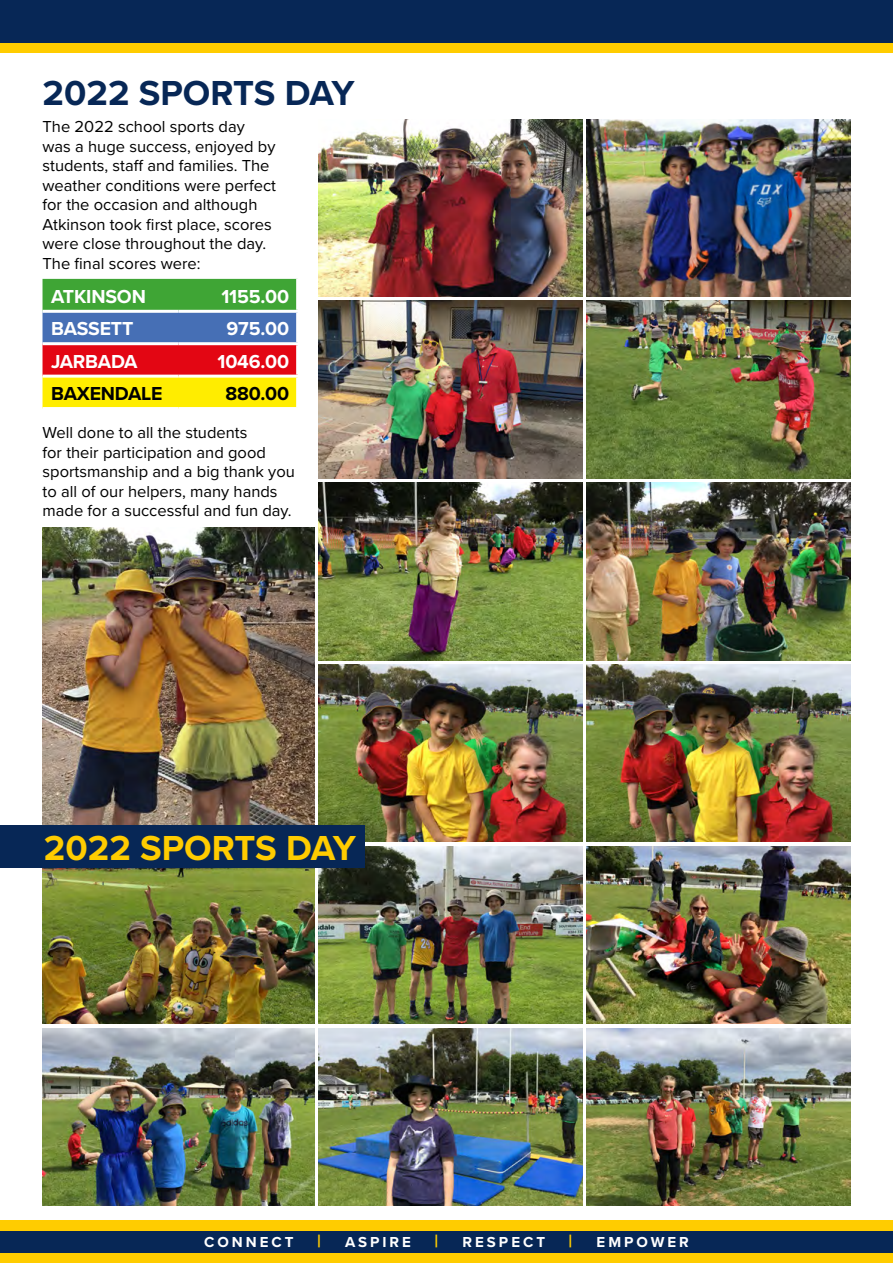
<style>
.page{position:relative;width:893px;height:1263px;background:#fff}
.page>*{position:absolute;margin:0;border:0;box-sizing:border-box;transform-origin:0 0}
.t1{font:700 36px "Proxima Nova";color:#072756}
.t2{font:700 36px "Proxima Nova";color:#fc0}
.t3{font:700 19.5px "Proxima Nova";letter-spacing:-.01em;color:#fff}
.t4{font:700 19.5px "Proxima Nova";letter-spacing:-.01em;color:#000}
.t5{font:700 18px "Proxima Nova";color:#fc0}
.t6{font:16.5px/19.5px "Proxima Nova";color:#000}
.t7{font:700 15px "Proxima Nova";letter-spacing:.2em;color:#fff}
</style>
<div class="page">
<div style="left:0;top:0;width:893px;height:53px;background:#fc0"></div>
<div style="left:0;top:0;width:893px;height:43px;background:#072756"></div>
<div style="left:0;top:1220px;width:893px;height:43px;background:#fc0"></div>
<div style="left:0;top:1231px;width:893px;height:21px;background:#072756"></div>
<svg style="left:43px;top:279px;width:253px;height:128px;background:#998240"></svg>
<hr style="left:43px;top:310px;width:136px;height:3px;background:#fff">
<hr style="left:179px;top:310px;width:120px;height:3px;background:#fff">
<hr style="left:43px;top:342px;width:136px;height:3px;background:#fff">
<hr style="left:179px;top:342px;width:120px;height:3px;background:#fff">
<hr style="left:43px;top:375px;width:136px;height:3px;background:#fff">
<hr style="left:179px;top:375px;width:120px;height:3px;background:#fff">
<img style="left:319px;top:119px;width:264px;height:178px">
<img style="left:587px;top:119px;width:263px;height:178px">
<img style="left:319px;top:301px;width:264px;height:177px">
<img style="left:587px;top:301px;width:263px;height:177px">
<img style="left:319px;top:483px;width:264px;height:177px">
<img style="left:587px;top:483px;width:263px;height:177px">
<img style="left:319px;top:664px;width:264px;height:178px">
<img style="left:587px;top:664px;width:263px;height:178px">
<img style="left:319px;top:846px;width:264px;height:178px">
<img style="left:587px;top:846px;width:263px;height:178px">
<img style="left:319px;top:1028px;width:264px;height:177px">
<img style="left:587px;top:1028px;width:263px;height:177px">
<img style="left:43px;top:867px;width:272px;height:157px">
<img style="left:43px;top:1028px;width:272px;height:177px">
<img style="left:43px;top:527px;width:272px;height:298px">
<div style="left:0;top:825px;width:365px;height:42px;background:#072756"></div>
<h1 class="t1" style="left:43px;top:66px;width:314px">2022 SPORTS DAY</h1>
<p class="t6" style="left:43px;top:116px;width:235px">The 2022 school sports day was a huge success, enjoyed by students, staff and families. The weather conditions were perfect for the occasion and although<br>Atkinson took first place, scores were close throughout the day.<br>The final scores were:</p>
<p class="t3" style="left:51px;top:282px;width:96px">ATKINSON</p>
<p class="t3" style="left:221px;top:282px;width:69px">1155.00</p>
<p class="t3" style="left:51px;top:314px;width:84px">BASSETT</p>
<p class="t3" style="left:227px;top:314px;width:64px">975.00</p>
<p class="t3" style="left:51px;top:347px;width:88px">JARBADA</p>
<p class="t3" style="left:218px;top:347px;width:73px">1046.00</p>
<p class="t4" style="left:51px;top:379px;width:113px">BAXENDALE</p>
<p class="t4" style="left:226px;top:379px;width:65px">880.00</p>
<p class="t6" style="left:43px;top:422px;width:254px">Well done to all the students<br>for their participation and good sportsmanship and a big thank you to all of our helpers, many hands made for a successful and fun day.</p>
<h1 class="t2" style="left:44px;top:822px;width:314px">2022 SPORTS DAY</h1>
<p class="t7" style="left:204px;top:1231px;width:91px">CONNECT</p>
<p class="t5" style="left:317px;top:1228px;width:5px">|</p>
<p class="t7" style="left:345px;top:1231px;width:68px">ASPIRE</p>
<p class="t5" style="left:435px;top:1228px;width:5px">|</p>
<p class="t7" style="left:463px;top:1231px;width:84px">RESPECT</p>
<p class="t5" style="left:569px;top:1228px;width:5px">|</p>
<p class="t7" style="left:597px;top:1231px;width:94px">EMPOWER</p>
</div>
